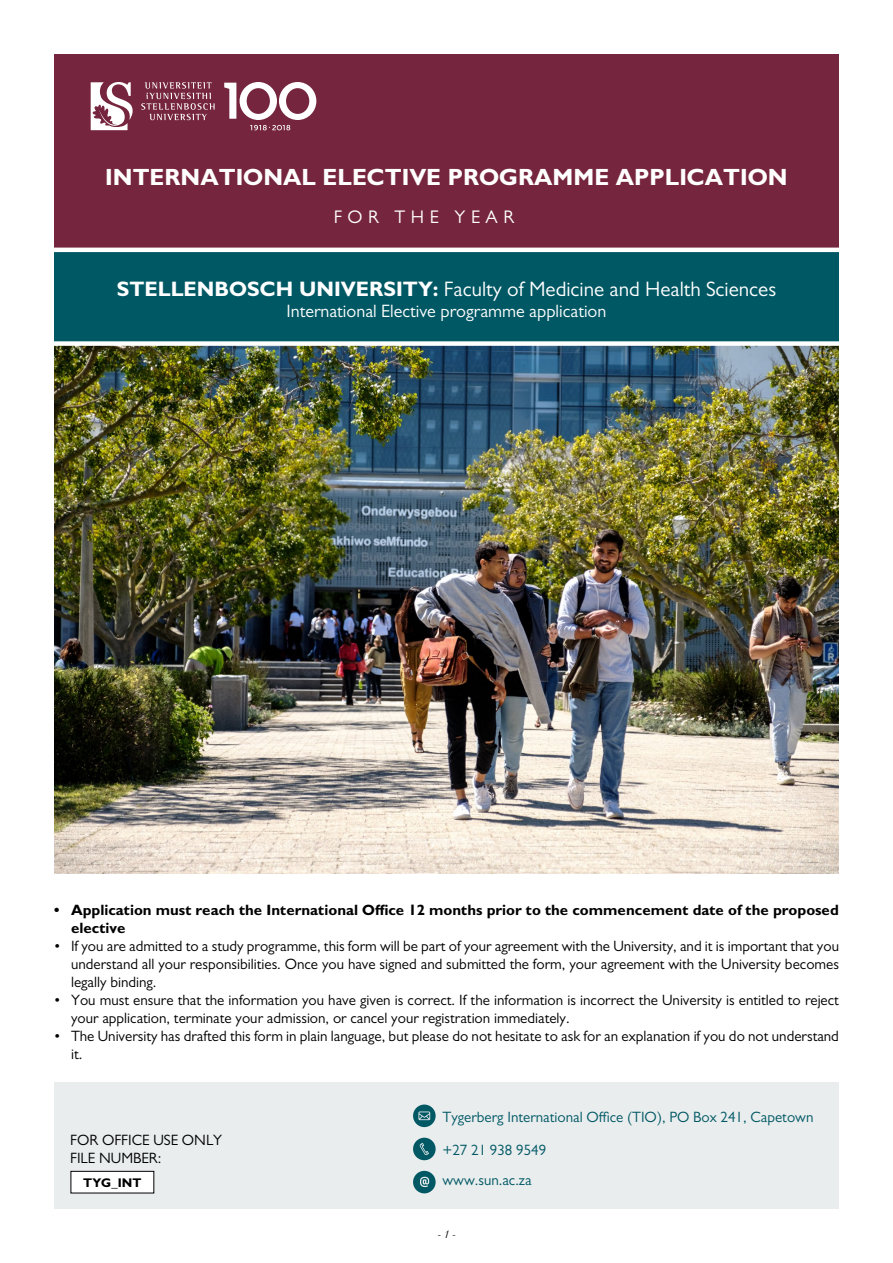
<style>
.page{position:relative;width:893px;height:1263px;background:#fff}
.page>*{position:absolute;margin:0;border:0;box-sizing:border-box;transform-origin:0 0}
.t1{font:700 23.55px "Gill Sans";color:#fff}
.t2{font:21px "Gill Sans";color:#fff}
.t3{font:18.3px "Gill Sans";letter-spacing:.3em;color:#fff}
.t4{font:18px "Gill Sans";color:#fff}
.t5{font:15px/18px "Gill Sans";color:#000}
.t6{font:700 15px/18px "Gill Sans";color:#000}
.t7{font:15px "Gill Sans";color:#005864}
.t8{font:700 12.6px "Gill Sans";color:#000}
.t9{font:italic 12px "Garamond";color:#000}
.s1{font-weight:700}
</style>
<div class="page">
<img style="left:54px;top:346px;width:785px;height:528px">
<div style="left:54px;top:1082px;width:785px;height:127px;background:#e9edee"></div>
<div style="left:54px;top:54px;width:785px;height:196px;background:#75253d"></div>
<div style="left:54px;top:250px;width:785px;height:94px;background:#005864"></div>
<div style="left:71px;top:1171px;width:83px;height:22px;background:#fff"></div>
<div style="left:71px;top:1171px;width:83px;height:22px;border:1px solid #000"></div>
<svg style="left:91px;top:82px;width:225px;height:48px"></svg>
<hr style="left:45px;top:248px;width:813px;height:4px;background:#fff">
<div style="left:45px;top:341px;width:813px;height:5px;background:#fff"></div>
<svg style="left:413px;top:1138px;width:23px;height:22px"></svg>
<svg style="left:413px;top:1104px;width:23px;height:23px"></svg>
<svg style="left:413px;top:1171px;width:23px;height:22px"></svg>
<h1 class="t1" style="left:105px;top:163px;width:684px">INTERNATIONAL ELECTIVE PROGRAMME APPLICATION</h1>
<p class="t3" style="left:334px;top:207px;width:182px">FOR THE YEAR</p>
<h2 class="t2" style="left:117px;top:277px;width:661px"><span class="s1">STELLENBOSCH UNIVERSITY:</span> Faculty of Medicine and Health Sciences</h2>
<p class="t4" style="left:287px;top:301px;width:321px">International Elective programme application</p>
<p class="t6" style="left:71px;top:900px;width:769px;text-indent:-17px">• Application must reach the International Office 12 months prior to the commencement date of the proposed elective</p>
<p class="t5" style="left:71px;top:936px;width:769px;text-align:justify;text-indent:-17px">• If you are admitted to a study programme, this form will be part of your agreement with the University, and it is important that you understand all your responsibilities. Once you have signed and submitted the form, your agreement with the University becomes legally binding.</p>
<p class="t5" style="left:71px;top:990px;width:769px;text-indent:-17px">• You must ensure that the information you have given is correct. If the information is incorrect the University is entitled to reject your application, terminate your admission, or cancel your registration immediately.</p>
<p class="t5" style="left:71px;top:1026px;width:769px;text-indent:-17px">• The University has drafted this form in plain language, but please do not hesitate to ask for an explanation if you do not understand it.</p>
<p class="t5" style="left:70px;top:1131px;width:154px">FOR OFFICE USE ONLY<br>FILE NUMBER:</p>
<p class="t7" style="left:442px;top:1108px;width:372px">Tygerberg International Office (TIO), PO Box 241, Capetown</p>
<p class="t7" style="left:442px;top:1141px;width:105px">+27 21 938 9549</p>
<p class="t8" style="left:83px;top:1175px;width:60px">TYG_INT</p>
<p class="t7" style="left:442px;top:1171px;width:91px">www.sun.ac.za</p>
<p class="t9" style="left:438px;top:1226px;width:19px">- 1 -</p>
</div>
